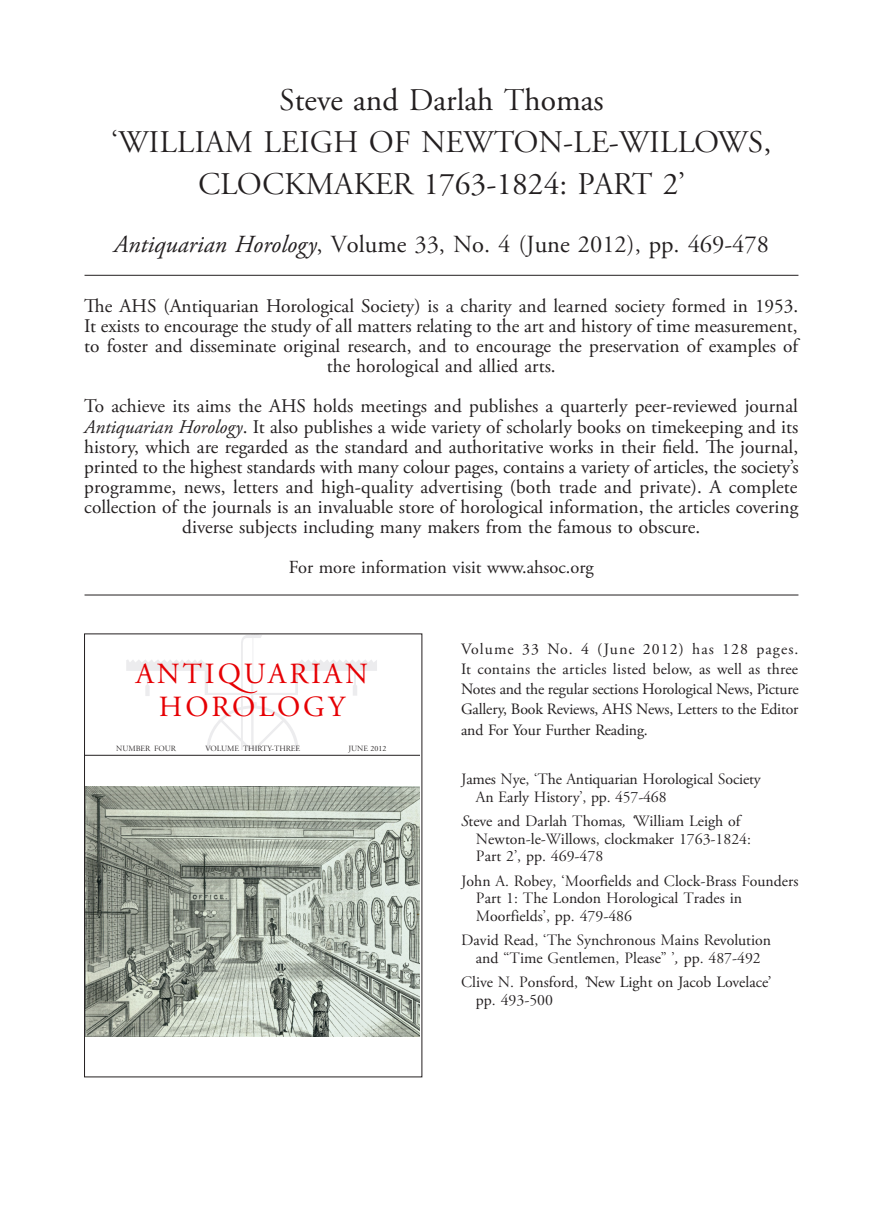
<style>
.page{position:relative;width:883px;height:1231px;background:#fff}
.page>*{position:absolute;margin:0;border:0;box-sizing:border-box;transform-origin:0 0}
._18pt_Heading{font:31.5px/42px "Adobe Garamond Pro";color:#231f20;text-align:center}
.t1{font:29.22px/33.2px "Adobe Garamond Pro";letter-spacing:.1em;color:#e60004;text-align:center}
._18pt_Heading-2{font:24.5px "Adobe Garamond Pro";color:#231f20}
.Body_text_fl{font:19.25px/20.1px "Adobe Garamond Pro";color:#231f20;text-align:center}
.Body_text_fl-2{font:18.38px "Adobe Garamond Pro";color:#231f20}
.Body_text_fl-3{font:15.75px/17.5px "Adobe Garamond Pro";color:#231f20}
.t2{font:8.05px "Adobe Garamond Pro";color:#231f20}
.s1{font-style:italic}
</style>
<div class="page">
<hr style="left:85px;top:275px;width:713px;height:1px;background:#231f20">
<hr style="left:85px;top:594px;width:713px;height:1px;background:#231f20">
<hr style="left:85px;top:754px;width:334px;height:1px;background:#231f20">
<svg style="left:126px;top:635px;width:251px;height:114px"></svg>
<img style="left:86px;top:786px;width:333px;height:250px">
<p class="_18pt_Heading" style="left:111px;top:80px;width:662px">Steve and Darlah Thomas<br>‘WILLIAM LEIGH OF NEWTON-LE-WILLOWS,<br>CLOCKMAKER 1763-1824: PART 2’</p>
<p class="_18pt_Heading-2" style="left:114px;top:230px;width:657px"><span class="s1">Antiquarian Horology</span>, Volume 33, No. 4 (June 2012), pp. 469-478</p>
<p class="Body_text_fl" style="left:84px;top:296px;width:715px">The AHS (Antiquarian Horological Society) is a charity and learned society formed in 1953.<br>It exists to encourage the study of all matters relating to the art and history of time measurement, to foster and disseminate original research, and to encourage the preservation of examples of the horological and allied arts.</p>
<p class="Body_text_fl" style="left:84px;top:397px;width:716px">To achieve its aims the AHS holds meetings and publishes a quarterly peer-reviewed journal <span class="s1">Antiquarian Horology</span>. It also publishes a wide variety of scholarly books on timekeeping and its history, which are regarded as the standard and authoritative works in their field. The journal, printed to the highest standards with many colour pages, contains a variety of articles, the society’s programme, news, letters and high-quality advertising (both trade and private). A complete collection of the journals is an invaluable store of horological information, the articles covering diverse subjects including many makers from the famous to obscure.</p>
<p class="Body_text_fl-2" style="left:289px;top:556px;width:306px">For more information visit www.ahsoc.org</p>
<p class="t1" style="left:136px;top:658px;width:234px">ANTIQUARIAN<br>HOROLOGY</p>
<p class="t2" style="left:116px;top:744px;width:61px">NUMBER FOUR</p>
<p class="t2" style="left:205px;top:744px;width:96px">VOLUME THIRTY-THREE</p>
<p class="t2" style="left:349px;top:744px;width:40px">JUNE 2012</p>
<p class="Body_text_fl-3" style="left:461px;top:639px;width:339px;line-height:20.1px;text-align:justify">Volume 33 No. 4 (June 2012) has 128 pages.<br>It contains the articles listed below, as well as three Notes and the regular sections Horological News, Picture Gallery, Book Reviews, AHS News, Letters to the Editor and For Your Further Reading.</p>
<p class="Body_text_fl-3" style="left:476px;top:771px;width:286px;text-indent:-15px">James Nye, ‘The Antiquarian Horological Society<br>An Early History’, pp. 457-468</p>
<p class="Body_text_fl-3" style="left:476px;top:813px;width:277px;text-indent:-15px"><span class="s1">S</span>teve and Darlah Thomas<span class="s1">, ‘</span>William Leigh of<br>Newton-le-Willows, clockmaker 1763-1824:<br>Part 2’, pp. 469-478</p>
<p class="Body_text_fl-3" style="left:476px;top:872px;width:324px;text-indent:-15px">John A. Robey, ‘Moorfields and Clock-Brass Founders<br>Part 1: The London Horological Trades in<br>Moorfields’, pp. 479-486</p>
<p class="Body_text_fl-3" style="left:461px;top:932px;width:312px;text-align:center">David Read, ‘The Synchronous Mains Revolution and ‘‘Time Gentlemen, Please” ’<span class="s1">,</span> pp. 487-492</p>
<p class="Body_text_fl-3" style="left:476px;top:974px;width:297px;text-indent:-15px">Clive N. Ponsford, <span class="s1">‘</span>New Light on Jacob Lovelace’ pp. 493-500</p>
</div>
